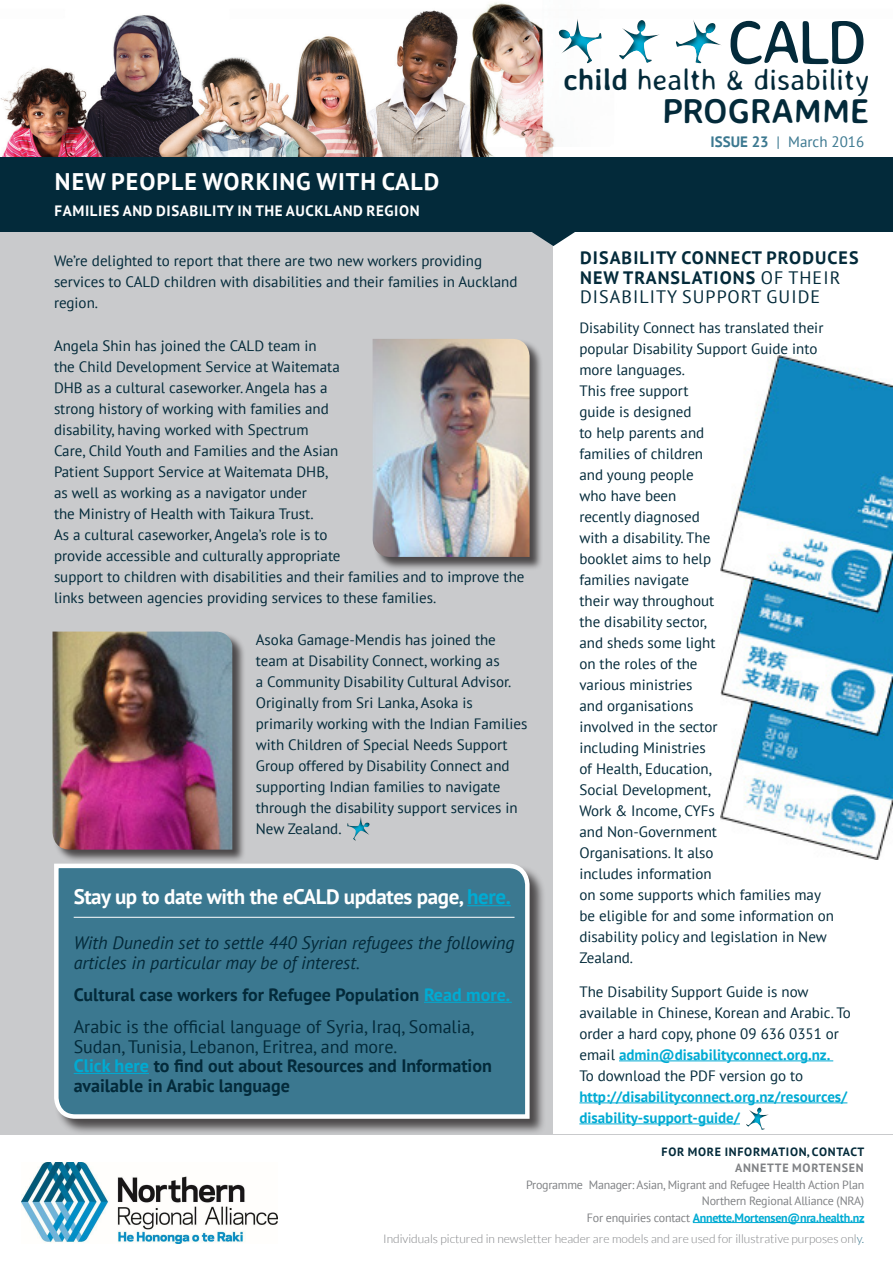
<style>
.page{position:relative;width:893px;height:1263px;background:#fff}
.page>*{position:absolute;margin:0;border:0;box-sizing:border-box;transform-origin:0 0}
.t1{font:62.55px "Averia Sans Libre";color:#032a3a}
.t2{font:700 34.5px "Averia Sans Libre";color:#032a3a}
.t3{font:300 30px "Averia Sans Libre";color:#032a3a}
.sub_titles{font:700 24px "PT Sans";letter-spacing:.04em;color:#fff}
.subtitle_2{font:700 21px "PT Sans";letter-spacing:-.02em;color:#fff}
.t4{font:18px/19.5px "PT Sans";color:#032a3a}
.t5{font:italic 18px/19.5px "PT Sans";color:#032a3a}
.sub_titles-2{font:700 18px/19.5px "PT Sans";letter-spacing:.06em;color:#032a3a}
.sub_titles-3{font:700 18px "PT Sans";color:#032a3a}
.t6{font:15px/21px "PT Sans";color:#032a3a}
.sub_titles-4{font:700 15px "PT Sans";letter-spacing:.04em;color:#fff}
.date{font:15px "PT Sans";color:#3b7890}
.t7{font:12px/16.5px "PT Sans";letter-spacing:-.02em;color:#808285;text-align:right}
.t8{font:300 12px "Lato";color:#808285}
.t9{font:700 12px "PT Sans";letter-spacing:.06em;color:#032a3a}
.t10{font:700 12px "PT Sans";letter-spacing:.06em;color:#808285}
.s1{font-weight:700}
.s2{color:#00abd3}
.s3{font-weight:700;color:#00abd3}
.s4{font-weight:400}
.s5{color:#3b7890}
</style>
<div class="page">
<div style="left:0;top:148px;width:893px;height:986px;background:#c9cacc"></div>
<img style="left:0;top:2px;width:555px;height:155px">
<svg style="left:619px;top:20px;width:41px;height:43px"></svg>
<svg style="left:676px;top:20px;width:45px;height:44px"></svg>
<svg style="left:550px;top:12px;width:52px;height:56px"></svg>
<img style="left:22px;top:1162px;width:255px;height:82px">
<hr style="left:693px;top:1222px;width:171px;height:1px;background:#00abd3">
<div style="left:553px;top:147px;width:340px;height:986px;background:#fff"></div>
<div style="left:0;top:157px;width:893px;height:75px;background:#032a3a"></div>
<svg style="left:532px;top:232px;width:43px;height:14px"></svg>
<svg style="left:347px;top:817px;width:23px;height:24px"></svg>
<hr style="left:619px;top:1060px;width:214px;height:1px;background:#00abd3">
<hr style="left:579px;top:1102px;width:268px;height:1px;background:#00abd3">
<hr style="left:579px;top:1123px;width:161px;height:1px;background:#00abd3">
<div style="left:53px;top:632px;width:193px;height:231px;background:#231f20;opacity:.75"></div>
<img style="left:52px;top:631px;width:180px;height:219px">
<div style="left:373px;top:339px;width:170px;height:231px;background:#231f20;opacity:.75"></div>
<img style="left:373px;top:339px;width:157px;height:218px">
<img style="left:720px;top:355px;width:173px;height:504px">
<svg style="left:746px;top:1107px;width:23px;height:23px"></svg>
<div style="left:54px;top:864px;width:492px;height:271px;background:#231f20;opacity:.75"></div>
<svg style="left:53px;top:861px;width:479px;height:260px;background:#477f95"></svg>
<hr style="left:74px;top:917px;width:440px;height:1px;background:#fff">
<hr style="left:467px;top:905px;width:44px;height:1px;background:#00abd3">
<hr style="left:424px;top:1002px;width:88px;height:1px;background:#00abd3">
<hr style="left:74px;top:1073px;width:75px;height:1px;background:#00abd3">
<h1 class="t1" style="left:727px;top:4px;width:141px">CALD</h1>
<h3 class="t3" style="left:563px;top:62px;width:308px"><span class="s1">child</span> health &amp; disability</h3>
<h2 class="t2" style="left:662px;top:89px;width:209px">PROGRAMME</h2>
<p class="sub_titles" style="left:55px;top:166px;width:386px">NEW PEOPLE WORKING WITH CALD</p>
<p class="sub_titles-4" style="left:55px;top:200px;width:366px">FAMILIES AND DISABILITY IN THE AUCKLAND REGION</p>
<p class="t6" style="left:54px;top:250px;width:465px">We’re delighted to report that there are two new workers providing services to CALD children with disabilities and their families in Auckland region.</p>
<p class="t6" style="left:54px;top:334px;width:472px">Angela Shin has joined the CALD team in<br>the Child Development Service at Waitemata<br>DHB as a cultural caseworker. Angela has a<br>strong history of working with families and<br>disability, having worked with Spectrum<br>Care, Child Youth and Families and the Asian<br>Patient Support Service at Waitemata DHB,<br>as well as working as a navigator under<br>the Ministry of Health with Taikura Trust.<br>As a cultural caseworker, Angela’s role is to<br>provide accessible and culturally appropriate<br>support to children with disabilities and their families and to improve the links between agencies providing services to these families.</p>
<p class="t6" style="left:256px;top:629px;width:273px">Asoka Gamage-Mendis has joined the team at Disability Connect, working as<br>a Community Disability Cultural Advisor.<br>Originally from Sri Lanka, Asoka is primarily working with the Indian Families with Children of Special Needs Support Group offered by Disability Connect and supporting Indian families to navigate through the disability support services in New Zealand.</p>
<p class="subtitle_2" style="left:74px;top:883px;width:439px">Stay up to date with the eCALD updates page, <span class="s2">here.</span></p>
<p class="t5" style="left:74px;top:933px;width:442px">With Dunedin set to settle 440 Syrian refugees the following articles in particular may be of interest.</p>
<p class="sub_titles-3" style="left:74px;top:983px;width:438px">Cultural case workers for Refugee Population <span class="s2">Read more.</span></p>
<p class="t4" style="left:74px;top:1017px;width:420px">Arabic is the official language of Syria, Iraq, Somalia, Sudan, Tunisia, Lebanon, Eritrea, and more.<br><span class="s3">Click here</span> <span class="s1">to find out about Resources and Information available in Arabic language</span></p>
<p class="date" style="left:711px;top:132px;width:155px"><span class="s1">ISSUE 23</span> | March 2016</p>
<p class="sub_titles-2" style="left:580px;top:248px;width:280px">DISABILITY CONNECT PRODUCES<br>NEW TRANSLATIONS <span class="s4">OF THEIR<br>DISABILITY SUPPORT GUIDE</span></p>
<p class="t6" style="left:579px;top:317px;width:256px">Disability Connect has translated their popular Disability Support Guide into more languages.<br>This free support<br>guide is designed<br>to help parents and<br>families of children<br>and young people<br>who have been<br>recently diagnosed<br>with a disability. The<br>booklet aims to help<br>families navigate<br>their way throughout<br>the disability sector,<br>and sheds some light<br>on the roles of the<br>various ministries<br>and organisations<br>involved in the sector<br>including Ministries<br>of Health, Education,<br>Social Development,<br>Work &amp; Income, CYFs<br>and Non-Government<br>Organisations. It also<br>includes information<br>on some supports which families may be eligible for and some information on disability policy and legislation in New<br>Zealand.</p>
<p class="t6" style="left:579px;top:981px;width:273px">The Disability Support Guide is now available in Chinese, Korean and Arabic. To order a hard copy, phone 09 636 0351 or email <span class="s3">admin@disabilityconnect.org.nz.<br></span>To download the PDF version go to <span class="s3">http://disabilityconnect.org.nz/resources/ disability-support-guide/</span></p>
<p class="t9" style="left:662px;top:1143px;width:204px">FOR MORE INFORMATION, CONTACT</p>
<p class="t10" style="left:735px;top:1160px;width:130px">ANNETTE MORTENSEN</p>
<p class="t7" style="left:526px;top:1176px;width:340px">Programme Manager: Asian, Migrant and Refugee Health Action Plan<br>Northern Regional Alliance (NRA)<br>For enquiries contact <span class="s3">Annette.Mortensen@nra.health.nz</span></p>
<p class="t8" style="left:383px;top:1232px;width:483px">Individuals pictured in newsletter header are models and are used for illustrative purposes onl<span class="s5">y.</span></p>
</div>
